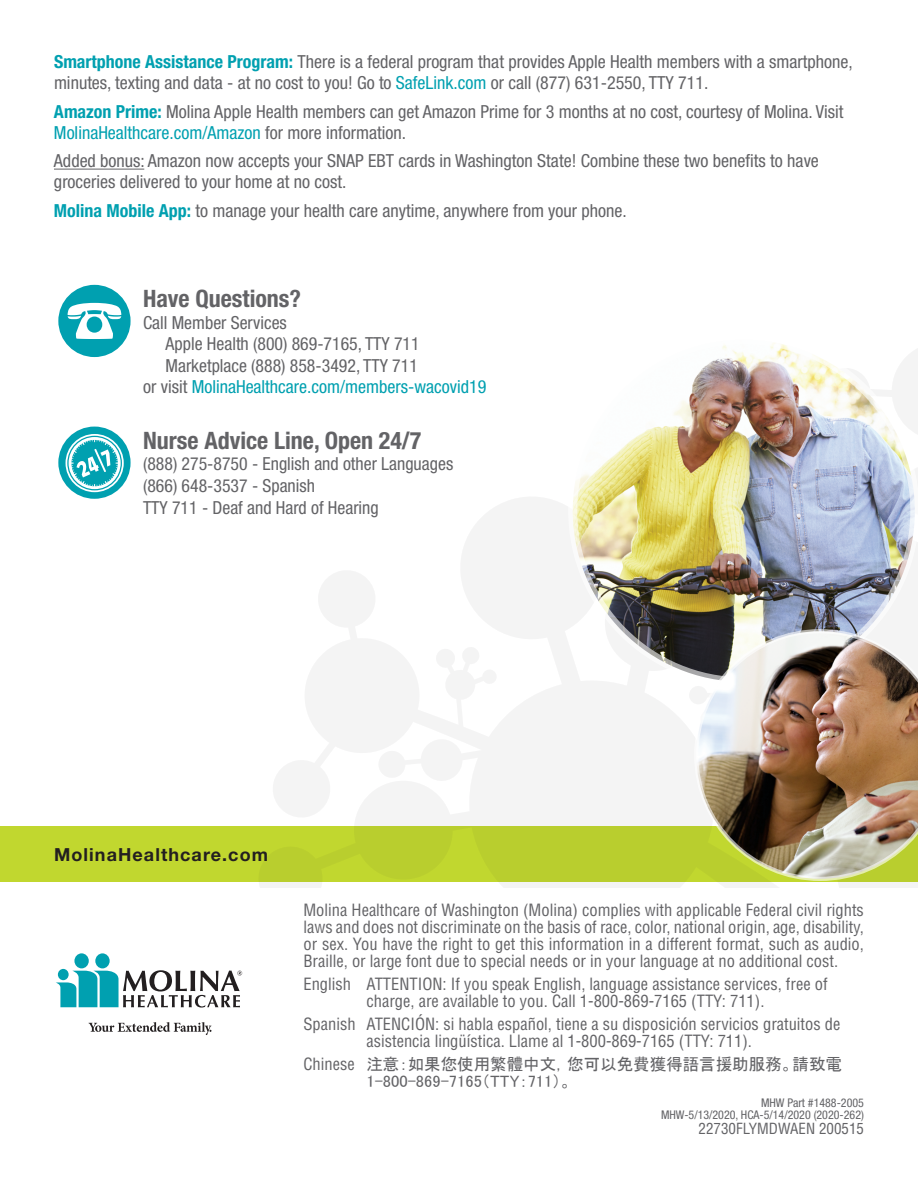
<style>
.page{position:relative;width:918px;height:1188px;background:#fff}
.page>*{position:absolute;margin:0;border:0;box-sizing:border-box;transform-origin:0 0}
.t1{font:700 condensed 24px "Helvetica Neue";color:#636366}
.t2{font:condensed 18px/21px "Helvetica Neue";color:#636366}
.t3{font:condensed 18px "Helvetica Neue";color:#00a0b0}
.t4{font:700 18px "Helvetica Neue";letter-spacing:.06em;color:#231f20}
.t5{font:condensed 16.5px/17.2px "Helvetica";color:#636366;text-align:justify}
.t6{font:16.5px/17.2px "MS P Gothic";color:#636366}
.t7{font:condensed 15px "Helvetica";color:#636366}
.t8{font:condensed 12px/12px "Helvetica Neue";color:#636366;text-align:right}
.s1{font-weight:700;color:#00a0b0}
.s2{color:#00a0b0}
.s3{color:#636366}
.s4{font-family:"Helvetica";font-stretch:condensed}
</style>
<div class="page">
<hr style="left:54px;top:169px;width:90px;height:1px;background:#636366">
<div style="left:0;top:826px;width:918px;height:55px;background:#c1d72f"></div>
<svg style="left:255px;top:497px;width:663px;height:391px;fill:#f4f4f4"></svg>
<img style="left:568px;top:343px;width:350px;height:343px">
<img style="left:694px;top:629px;width:224px;height:252px">
<div style="left:58px;top:285px;width:73px;height:72px;background:#00a0b0;border-radius:50%"></div>
<svg style="left:68px;top:303px;width:53px;height:36px"></svg>
<div style="left:58px;top:427px;width:73px;height:72px;background:#00a0b0;border-radius:50%"></div>
<svg style="left:66px;top:434px;width:58px;height:58px"></svg>
<svg style="left:89px;top:1022px;width:123px;height:13px"></svg>
<div style="left:95px;top:953px;width:15px;height:15px;background:#00a0b0;border-radius:50%"></div>
<div style="left:74px;top:953px;width:15px;height:15px;background:#00a0b0;border-radius:50%"></div>
<svg style="left:56px;top:970px;width:186px;height:38px"></svg>
<div style="left:58px;top:969px;width:11px;height:11px;background:#00a0b0;border-radius:50%"></div>
<p class="t2" style="left:54px;top:51px;width:800px"><span class="s1">Smartphone Assistance Program:</span> There is a federal program that provides Apple Health members with a smartphone, minutes, texting and data - at no cost to you! Go to <span class="s2">SafeLink.com</span> or call (877) 631-2550, TTY 711.</p>
<p class="t2" style="left:54px;top:101px;width:791px"><span class="s1">Amazon Prime:</span> Molina Apple Health members can get Amazon Prime for 3 months at no cost, courtesy of Molina. Visit<br><span class="s2">MolinaHealthcare.com/Amazon</span> for more information.</p>
<p class="t2" style="left:54px;top:150px;width:766px">Added bonus: Amazon now accepts your SNAP EBT cards in Washington State! Combine these two benefits to have groceries delivered to your home at no cost.</p>
<p class="t2" style="left:54px;top:200px;width:574px"><span class="s1">Molina Mobile App:</span> to manage your health care anytime, anywhere from your phone.</p>
<p class="t1" style="left:143px;top:284px;width:160px">Have Questions?</p>
<p class="t2" style="left:143px;top:312px;width:145px">Call Member Services</p>
<p class="t2" style="left:166px;top:333px;width:256px">Apple Health (800) 869-7165, TTY 711</p>
<p class="t2" style="left:166px;top:355px;width:254px">Marketplace (888) 858-3492, TTY 711</p>
<p class="t3" style="left:143px;top:377px;width:345px"><span class="s3">or visit</span> MolinaHealthcare.com/members-wacovid19</p>
<p class="t1" style="left:143px;top:426px;width:280px">Nurse Advice Line, Open 24/7</p>
<p class="t2" style="left:143px;top:453px;width:312px;line-height:21.6px">(888) 275-8750 - English and other Languages (866) 648-3537 - Spanish<br>TTY 711 - Deaf and Hard of Hearing</p>
<p class="t4" style="left:54px;top:843px;width:216px">MolinaHealthcare.com</p>
<p class="t5" style="left:303px;top:901px;width:562px">Molina Healthcare of Washington (Molina) complies with applicable Federal civil rights laws and does not discriminate on the basis of race, color, national origin, age, disability, or sex. You have the right to get this information in a different format, such as audio, Braille, or large font due to special needs or in your language at no additional cost.</p>
<p class="t5" style="left:303px;top:975px;width:526px;text-align:center">English ATTENTION: If you speak English, language assistance services, free of charge, are available to you. Call 1-800-869-7165 (TTY: 711).</p>
<p class="t5" style="left:366px;top:1015px;width:476px;text-indent:-63px">Spanish ATENCIÓN: si habla español, tiene a su disposición servicios gratuitos de asistencia lingüística. Llame al 1-800-869-7165 (TTY: 711).</p>
<p class="t6" style="left:366px;top:1055px;width:477px;text-indent:-63px"><span class="s4">Chinese</span> 注意：如果您使用繁體中文，您可以免費獲得語言援助服務。請致電<br>1-800-869-7165（TTY：711）。</p>
<p class="t8" style="left:661px;top:1097px;width:204px">MHW Part #1488-2005<br>MHW-5/13/2020, HCA-5/14/2020 (2020-262)</p>
<p class="t7" style="left:699px;top:1119px;width:167px">22730FLYMDWAEN 200515</p>
</div>
